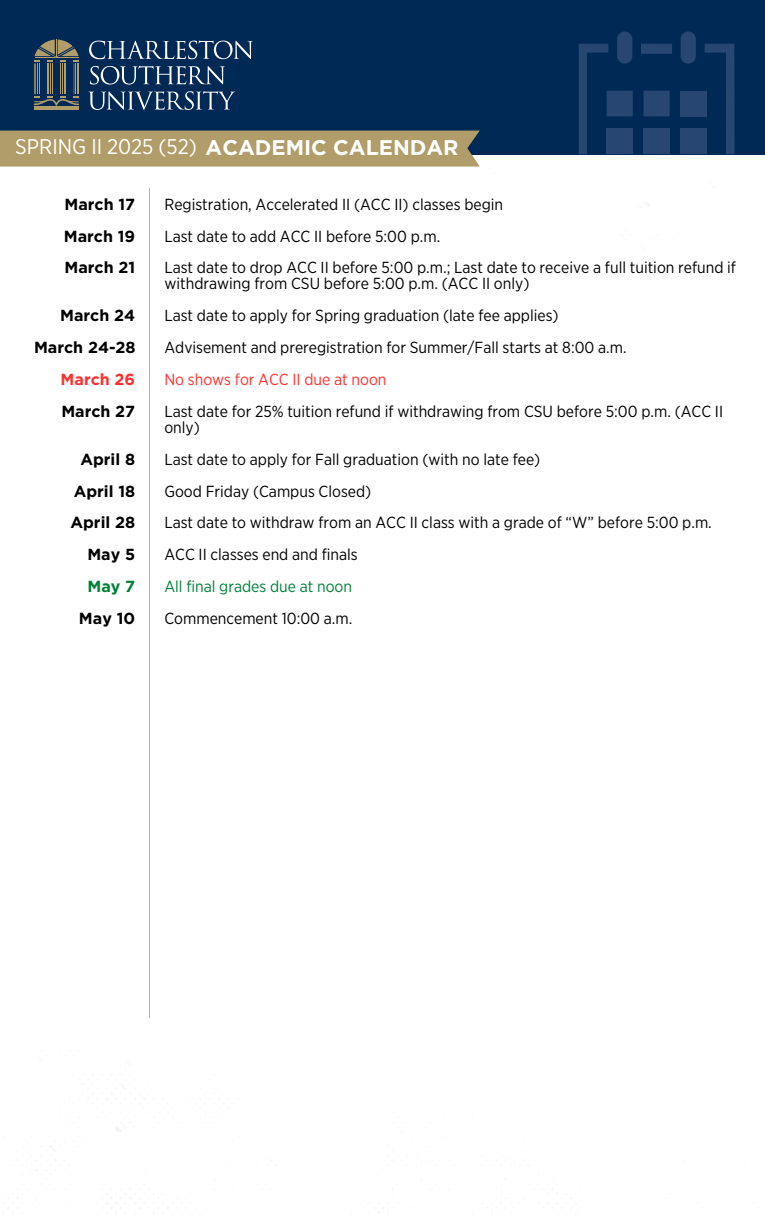
<style>
.page{position:relative;width:765px;height:1215px;background:#fff}
.page>*{position:absolute;margin:0;border:0;box-sizing:border-box;transform-origin:0 0}
.t1{font:21.25px "Gotham Narrow";color:#fff}
.t2{font:16px/16px "Gotham Narrow";color:#000}
.t3{font:700 16px "Gotham";color:#000}
.t4{font:16px "Gotham Narrow";color:#ff3131}
.t5{font:16px "Gotham Narrow";color:#008037}
.t6{font:700 16px "Gotham";color:#ff3131}
.t7{font:700 16px "Gotham";color:#008037}
.s1{font-family:"Gotham";font-weight:700}
</style>
<div class="page">
<hr style="left:149px;top:188px;width:1px;height:830px;background:#b2b2b1">
<div style="left:0;top:0;width:765px;height:154px;background:#002956"></div>
<div style="left:0;top:131px;width:480px;height:36px;background:#b19d69"></div>
<hr style="left:47px;top:64px;width:2px;height:30px;background:#b19d69">
<hr style="left:50px;top:64px;width:1px;height:30px;background:#b19d69">
<hr style="left:52px;top:64px;width:1px;height:30px;background:#b19d69">
<hr style="left:34px;top:64px;width:2px;height:30px;background:#b19d69">
<hr style="left:37px;top:64px;width:1px;height:30px;background:#b19d69">
<hr style="left:39px;top:64px;width:1px;height:30px;background:#b19d69">
<hr style="left:77px;top:64px;width:2px;height:30px;background:#b19d69">
<hr style="left:75px;top:64px;width:1px;height:30px;background:#b19d69">
<hr style="left:74px;top:64px;width:1px;height:30px;background:#b19d69">
<hr style="left:64px;top:64px;width:2px;height:30px;background:#b19d69">
<hr style="left:62px;top:64px;width:1px;height:30px;background:#b19d69">
<hr style="left:61px;top:64px;width:1px;height:30px;background:#b19d69">
<hr style="left:34px;top:107px;width:45px;height:3px;background:#b19d69">
<svg style="left:34px;top:96px;width:45px;height:10px"></svg>
<svg style="left:34px;top:40px;width:45px;height:21px"></svg>
<svg style="left:89px;top:41px;width:164px;height:18px"></svg>
<svg style="left:90px;top:66px;width:135px;height:19px"></svg>
<svg style="left:88px;top:91px;width:147px;height:19px"></svg>
<div style="left:617px;top:31px;width:15px;height:33px;background:#284672;border-radius:8px"></div>
<div style="left:681px;top:31px;width:15px;height:33px;background:#284672;border-radius:8px"></div>
<svg style="left:579px;top:44px;width:156px;height:110px"></svg>
<div style="left:607px;top:91px;width:26px;height:25px;background:#284672"></div>
<div style="left:643px;top:91px;width:27px;height:25px;background:#284672"></div>
<div style="left:680px;top:91px;width:26px;height:25px;background:#284672"></div>
<div style="left:607px;top:128px;width:26px;height:26px;background:#284672"></div>
<div style="left:643px;top:128px;width:27px;height:26px;background:#284672"></div>
<div style="left:680px;top:128px;width:26px;height:26px;background:#284672"></div>
<h1 class="t1" style="left:15px;top:134px;width:445px">SPRING II 2025 (52) <span class="s1">ACADEMIC CALENDAR</span></h1>
<p class="t3" style="left:65px;top:197px;width:72px">March 17</p>
<p class="t3" style="left:64px;top:229px;width:73px">March 19</p>
<p class="t3" style="left:65px;top:261px;width:72px">March 21</p>
<p class="t3" style="left:60px;top:308px;width:77px">March 24</p>
<p class="t3" style="left:34px;top:340px;width:103px">March 24-28</p>
<p class="t6" style="left:61px;top:372px;width:76px">March 26</p>
<p class="t3" style="left:61px;top:404px;width:75px">March 27</p>
<p class="t3" style="left:81px;top:452px;width:56px">April 8</p>
<p class="t3" style="left:74px;top:484px;width:63px">April 18</p>
<p class="t3" style="left:71px;top:516px;width:66px">April 28</p>
<p class="t3" style="left:87px;top:548px;width:49px">May 5</p>
<p class="t7" style="left:88px;top:579px;width:49px">May 7</p>
<p class="t3" style="left:79px;top:611px;width:58px">May 10</p>
<p class="t2" style="left:164px;top:196px;width:340px">Registration, Accelerated II (ACC II) classes begin</p>
<p class="t2" style="left:164px;top:228px;width:277px">Last date to add ACC II before 5:00 p.m.</p>
<p class="t2" style="left:164px;top:260px;width:573px">Last date to drop ACC II before 5:00 p.m.; Last date to receive a full tuition refund if withdrawing from CSU before 5:00 p.m. (ACC II only)</p>
<p class="t2" style="left:164px;top:307px;width:396px">Last date to apply for Spring graduation (late fee applies)</p>
<p class="t2" style="left:164px;top:339px;width:464px">Advisement and preregistration for Summer/Fall starts at 8:00 a.m.</p>
<p class="t4" style="left:164px;top:370px;width:224px">No shows for ACC II due at noon</p>
<p class="t2" style="left:164px;top:403px;width:560px">Last date for 25% tuition refund if withdrawing from CSU before 5:00 p.m. (ACC II only)</p>
<p class="t2" style="left:164px;top:451px;width:377px">Last date to apply for Fall graduation (with no late fee)</p>
<p class="t2" style="left:164px;top:483px;width:208px">Good Friday (Campus Closed)</p>
<p class="t2" style="left:164px;top:515px;width:549px">Last date to withdraw from an ACC II class with a grade of “W” before 5:00 p.m.</p>
<p class="t2" style="left:164px;top:547px;width:195px">ACC II classes end and finals</p>
<p class="t5" style="left:164px;top:577px;width:189px">All final grades due at noon</p>
<p class="t2" style="left:164px;top:610px;width:189px">Commencement 10:00 a.m.</p>
</div>
